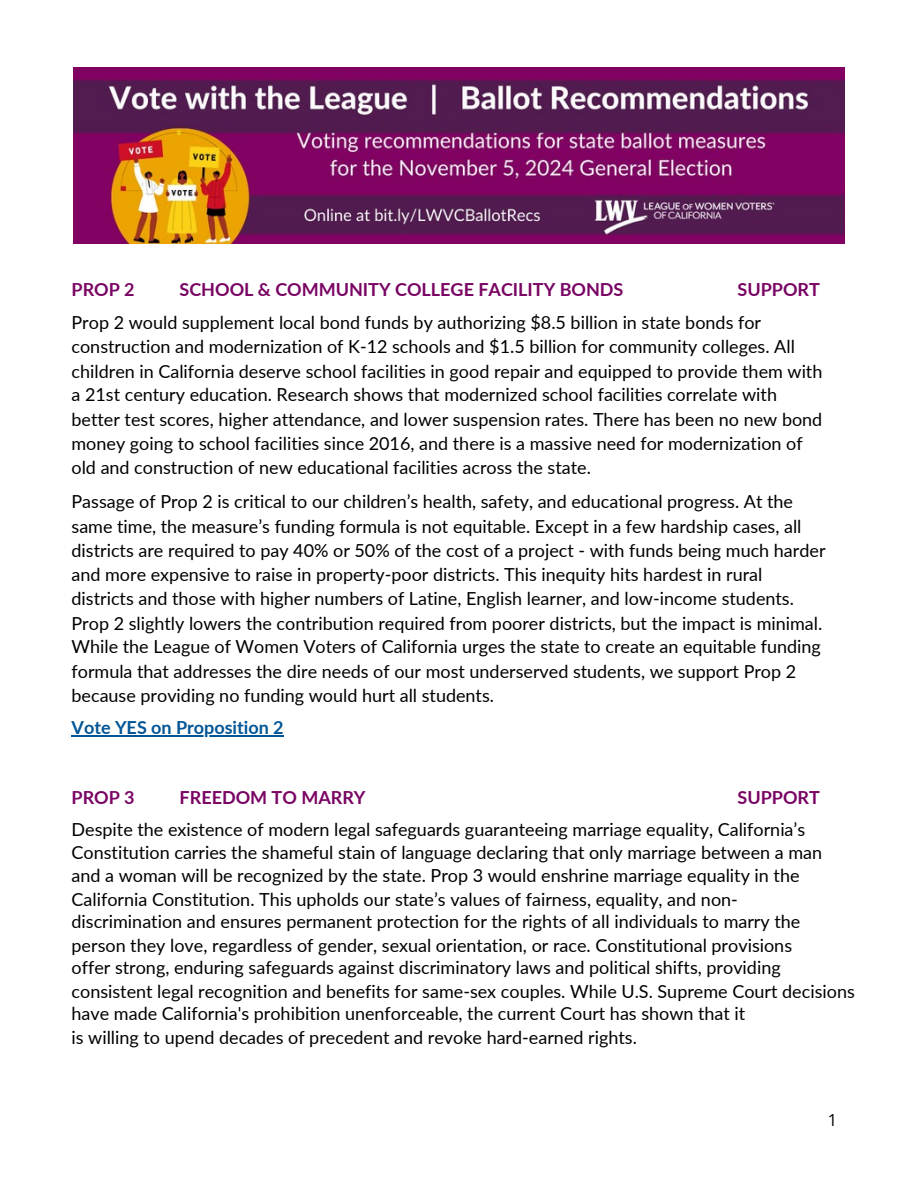
<style>
.page{position:relative;width:918px;height:1188px;background:#fff}
.page>*{position:absolute;margin:0;border:0;box-sizing:border-box;transform-origin:0 0}
.t1{font:18px "Lato";color:#000}
.t2{font:700 18px "Lato";color:#790463}
.t3{font:700 18px "Lato";color:#005596}
.t4{font:16.5px "Open Sans";color:#000}
</style>
<div class="page">
<img style="left:74px;top:67px;width:770px;height:177px">
<hr style="left:72px;top:735px;width:212px;height:2px;background:#005596">
<h1 class="t2" style="left:72px;top:279px;width:65px">PROP 2</h1>
<h1 class="t2" style="left:180px;top:279px;width:445px">SCHOOL &amp; COMMUNITY COLLEGE FACILITY BONDS</h1>
<h1 class="t2" style="left:738px;top:278px;width:84px">SUPPORT</h1>
<p class="t1" style="left:72px;top:312px;width:691px">Prop 2 would supplement local bond funds by authorizing $8.5 billion in state bonds for</p>
<p class="t1" style="left:72px;top:335px;width:725px">construction and modernization of K-12 schools and $1.5 billion for community colleges. All</p>
<p class="t1" style="left:72px;top:360px;width:752px">children in California deserve school facilities in good repair and equipped to provide them with</p>
<p class="t1" style="left:72px;top:384px;width:707px">a 21st century education. Research shows that modernized school facilities correlate with</p>
<p class="t1" style="left:72px;top:408px;width:752px">better test scores, higher attendance, and lower suspension rates. There has been no new bond</p>
<p class="t1" style="left:72px;top:432px;width:733px">money going to school facilities since 2016, and there is a massive need for modernization of</p>
<p class="t1" style="left:72px;top:457px;width:521px">old and construction of new educational facilities across the state.</p>
<p class="t1" style="left:72px;top:490px;width:723px">Passage of Prop 2 is critical to our children’s health, safety, and educational progress. At the</p>
<p class="t1" style="left:72px;top:515px;width:731px">same time, the measure’s funding formula is not equitable. Except in a few hardship cases, all</p>
<p class="t1" style="left:72px;top:539px;width:756px">districts are required to pay 40% or 50% of the cost of a project - with funds being much harder</p>
<p class="t1" style="left:72px;top:564px;width:692px">and more expensive to raise in property-poor districts. This inequity hits hardest in rural</p>
<p class="t1" style="left:72px;top:587px;width:724px">districts and those with higher numbers of Latine, English learner, and low-income students.</p>
<p class="t1" style="left:72px;top:612px;width:752px">Prop 2 slightly lowers the contribution required from poorer districts, but the impact is minimal.</p>
<p class="t1" style="left:72px;top:636px;width:751px">While the League of Women Voters of California urges the state to create an equitable funding</p>
<p class="t1" style="left:72px;top:660px;width:726px">formula that addresses the dire needs of our most underserved students, we support Prop 2</p>
<p class="t1" style="left:72px;top:684px;width:424px">because providing no funding would hurt all students.</p>
<p class="t3" style="left:72px;top:717px;width:214px">Vote YES on Proposition 2</p>
<h1 class="t2" style="left:72px;top:786px;width:65px">PROP 3</h1>
<h1 class="t2" style="left:180px;top:786px;width:188px">FREEDOM TO MARRY</h1>
<h1 class="t2" style="left:738px;top:786px;width:84px">SUPPORT</h1>
<p class="t1" style="left:72px;top:818px;width:735px">Despite the existence of modern legal safeguards guaranteeing marriage equality, California’s</p>
<p class="t1" style="left:72px;top:842px;width:752px">Constitution carries the shameful stain of language declaring that only marriage between a man</p>
<p class="t1" style="left:72px;top:864px;width:729px">and a woman will be recognized by the state. Prop 3 would enshrine marriage equality in the</p>
<p class="t1" style="left:72px;top:888px;width:668px">California Constitution. This upholds our state’s values of fairness, equality, and non-</p>
<p class="t1" style="left:72px;top:910px;width:730px">discrimination and ensures permanent protection for the rights of all individuals to marry the</p>
<p class="t1" style="left:72px;top:934px;width:722px">person they love, regardless of gender, sexual orientation, or race. Constitutional provisions</p>
<p class="t1" style="left:72px;top:956px;width:711px">offer strong, enduring safeguards against discriminatory laws and political shifts, providing</p>
<p class="t1" style="left:72px;top:980px;width:785px">consistent legal recognition and benefits for same-sex couples. While U.S. Supreme Court decisions</p>
<p class="t1" style="left:72px;top:1002px;width:675px">have made California's prohibition unenforceable, the current Court has shown that it</p>
<p class="t1" style="left:72px;top:1026px;width:567px">is willing to upend decades of precedent and revoke hard-earned rights.</p>
<p class="t4" style="left:828px;top:1108px;width:11px">1</p>
</div>
